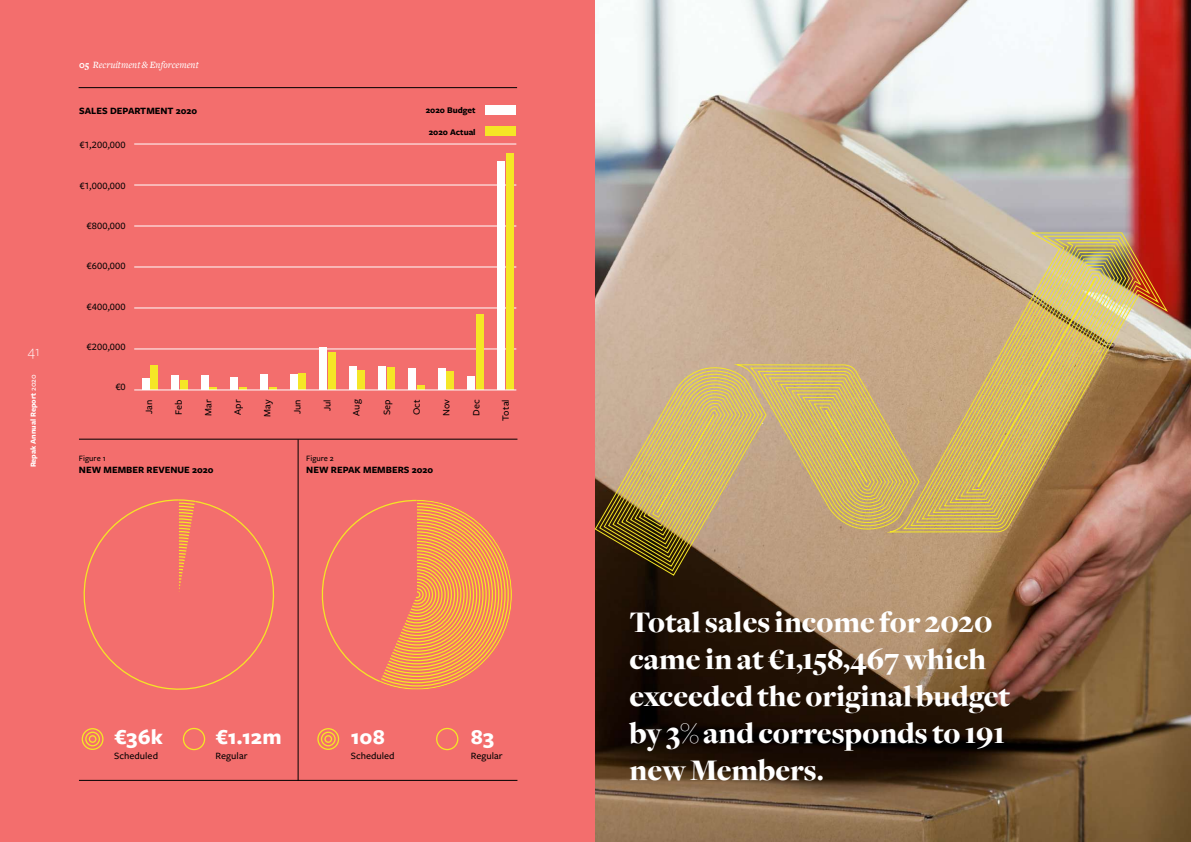
<style>
.page{position:relative;width:1191px;height:842px;background:#fff}
.page>*{position:absolute;margin:0;border:0;box-sizing:border-box;transform-origin:0 0}
.t1{font:900 31px/37px "Freight Display";color:#fff}
.t2{font:700 22px "Freight Sans Pro";color:#fff}
.t3{font:300 15px "Freight Sans Pro";color:#fff}
.t4{font:500 10px "Freight Sans Pro";letter-spacing:.01em;color:#000}
.t5{font:700 10px "Freight Sans Pro";color:#000}
.t6{font:italic 500 10px "Freight Text";color:#fff}
.t7{font:700 9px "Freight Sans Pro";color:#000}
.t8{font:500 8.5px "Freight Sans Pro";color:#000}
.t9{font:700 8px "Freight Sans Pro";color:#fff}
.s1{font-weight:500}
.s2{font-weight:900;font-style:normal}
</style>
<div class="page">
<div style="left:0;top:0;width:597px;height:842px;background:#f36e6d"></div>
<img style="left:595px;top:0;width:596px;height:842px">
<img style="left:595px;top:232px;width:573px;height:344px">
<hr style="left:134px;top:349px;width:382px;height:1px;background:#fff">
<hr style="left:134px;top:308px;width:382px;height:1px;background:#fff">
<hr style="left:134px;top:267px;width:382px;height:1px;background:#fff">
<hr style="left:134px;top:226px;width:382px;height:1px;background:#fff">
<hr style="left:134px;top:185px;width:382px;height:1px;background:#fff">
<hr style="left:134px;top:144px;width:382px;height:1px;background:#fff">
<div style="left:183px;top:728px;width:22px;height:22px;border:1px solid #f5e626;border-radius:50%"></div>
<hr style="left:298px;top:439px;width:1px;height:342px;background:#000">
<hr style="left:79px;top:780px;width:438px;height:1px;background:#000">
<div style="left:436px;top:728px;width:22px;height:22px;border:1px solid #f5e626;border-radius:50%"></div>
<svg style="left:317px;top:728px;width:23px;height:22px"></svg>
<svg style="left:81px;top:728px;width:23px;height:22px"></svg>
<div style="left:506px;top:154px;width:7px;height:236px;background:#f5e626"></div>
<div style="left:476px;top:314px;width:7px;height:76px;background:#f5e626"></div>
<div style="left:447px;top:371px;width:7px;height:19px;background:#f5e626"></div>
<svg style="left:417px;top:385px;width:7px;height:5px"></svg>
<div style="left:387px;top:367px;width:8px;height:23px;background:#f5e626"></div>
<div style="left:358px;top:370px;width:7px;height:20px;background:#f5e626"></div>
<div style="left:328px;top:352px;width:7px;height:38px;background:#f5e626"></div>
<div style="left:299px;top:373px;width:7px;height:17px;background:#f5e626"></div>
<svg style="left:269px;top:387px;width:7px;height:3px"></svg>
<svg style="left:239px;top:387px;width:7px;height:3px"></svg>
<svg style="left:210px;top:387px;width:7px;height:3px"></svg>
<div style="left:180px;top:381px;width:7px;height:9px;background:#f5e626"></div>
<div style="left:151px;top:365px;width:7px;height:25px;background:#f5e626"></div>
<div style="left:497px;top:162px;width:7px;height:228px;background:#fff"></div>
<div style="left:468px;top:376px;width:7px;height:14px;background:#fff"></div>
<div style="left:438px;top:368px;width:7px;height:22px;background:#fff"></div>
<div style="left:408px;top:368px;width:8px;height:22px;background:#fff"></div>
<div style="left:379px;top:366px;width:7px;height:24px;background:#fff"></div>
<div style="left:349px;top:366px;width:7px;height:24px;background:#fff"></div>
<div style="left:320px;top:347px;width:7px;height:43px;background:#fff"></div>
<div style="left:290px;top:374px;width:7px;height:16px;background:#fff"></div>
<div style="left:260px;top:374px;width:8px;height:16px;background:#fff"></div>
<div style="left:231px;top:377px;width:7px;height:13px;background:#fff"></div>
<div style="left:201px;top:375px;width:7px;height:15px;background:#fff"></div>
<div style="left:172px;top:375px;width:7px;height:15px;background:#fff"></div>
<div style="left:142px;top:379px;width:7px;height:11px;background:#fff"></div>
<div style="left:485px;top:105px;width:31px;height:9px;background:#fff"></div>
<div style="left:485px;top:126px;width:31px;height:10px;background:#f5e626"></div>
<hr style="left:134px;top:390px;width:382px;height:1px;background:#fff">
<hr style="left:79px;top:439px;width:438px;height:1px;background:#000">
<hr style="left:79px;top:87px;width:438px;height:1px;background:#000">
<svg style="left:321px;top:499px;width:191px;height:190px"></svg>
<svg style="left:83px;top:499px;width:192px;height:191px"></svg>
<svg style="left:179px;top:499px;width:16px;height:94px"></svg>
<h3 class="t3" style="left:28px;top:341px;width:13px">41</h3>
<p class="t9" style="left:28px;top:467px;width:94px;rotate:-90deg">Repak Annual Report <span class="s1">2020</span></p>
<p class="t6" style="left:79px;top:59px;width:121px"><span class="s2">05</span> Recruitment &amp; Enforcement</p>
<p class="t5" style="left:79px;top:104px;width:120px">SALES DEPARTMENT 2020</p>
<p class="t4" style="left:79px;top:138px;width:48px">€1,200,000</p>
<p class="t4" style="left:79px;top:179px;width:48px">€1,000,000</p>
<p class="t4" style="left:86px;top:219px;width:41px">€800,000</p>
<p class="t4" style="left:87px;top:259px;width:41px">€600,000</p>
<p class="t4" style="left:86px;top:300px;width:41px">€400,000</p>
<p class="t4" style="left:87px;top:340px;width:41px">€200,000</p>
<p class="t4" style="left:115px;top:380px;width:12px">€0</p>
<p class="t7" style="left:426px;top:104px;width:51px">2020 Budget</p>
<p class="t7" style="left:429px;top:126px;width:48px">2020 Actual</p>
<p class="t4" style="left:142px;top:414px;width:16px;rotate:-90deg">Jan</p>
<p class="t4" style="left:172px;top:415px;width:17px;rotate:-90deg">Feb</p>
<p class="t4" style="left:201px;top:416px;width:18px;rotate:-90deg">Mar</p>
<p class="t4" style="left:231px;top:415px;width:17px;rotate:-90deg">Apr</p>
<p class="t4" style="left:260px;top:417px;width:19px;rotate:-90deg">May</p>
<p class="t4" style="left:290px;top:414px;width:17px;rotate:-90deg">Jun</p>
<p class="t4" style="left:320px;top:411px;width:14px;rotate:-90deg">Jul</p>
<p class="t4" style="left:350px;top:416px;width:18px;rotate:-90deg">Aug</p>
<p class="t4" style="left:380px;top:415px;width:17px;rotate:-90deg">Sep</p>
<p class="t4" style="left:410px;top:415px;width:17px;rotate:-90deg">Oct</p>
<p class="t4" style="left:439px;top:416px;width:18px;rotate:-90deg">Nov</p>
<p class="t4" style="left:469px;top:416px;width:18px;rotate:-90deg">Dec</p>
<p class="t4" style="left:499px;top:421px;width:23px;rotate:-90deg">Total</p>
<p class="t8" style="left:79px;top:453px;width:28px">Figure 1</p>
<p class="t5" style="left:79px;top:463px;width:136px">NEW MEMBER REVENUE 2020</p>
<p class="t8" style="left:306px;top:453px;width:29px">Figure 2</p>
<p class="t5" style="left:306px;top:463px;width:128px">NEW REPAK MEMBERS 2020</p>
<h2 class="t2" style="left:114px;top:721px;width:50px">€36k</h2>
<p class="t4" style="left:114px;top:749px;width:45px">Scheduled</p>
<h2 class="t2" style="left:215px;top:721px;width:68px">€1.12m</h2>
<p class="t4" style="left:215px;top:749px;width:34px">Regular</p>
<h2 class="t2" style="left:351px;top:721px;width:36px">108</h2>
<p class="t4" style="left:351px;top:749px;width:45px">Scheduled</p>
<h2 class="t2" style="left:471px;top:721px;width:25px">83</h2>
<p class="t4" style="left:471px;top:749px;width:34px">Regular</p>
<h1 class="t1" style="left:629px;top:604px;width:382px">Total sales income for 2020 came in at €1,158,467 which exceeded the original budget by 3% and corresponds to 191 new Members.</h1>
</div>
